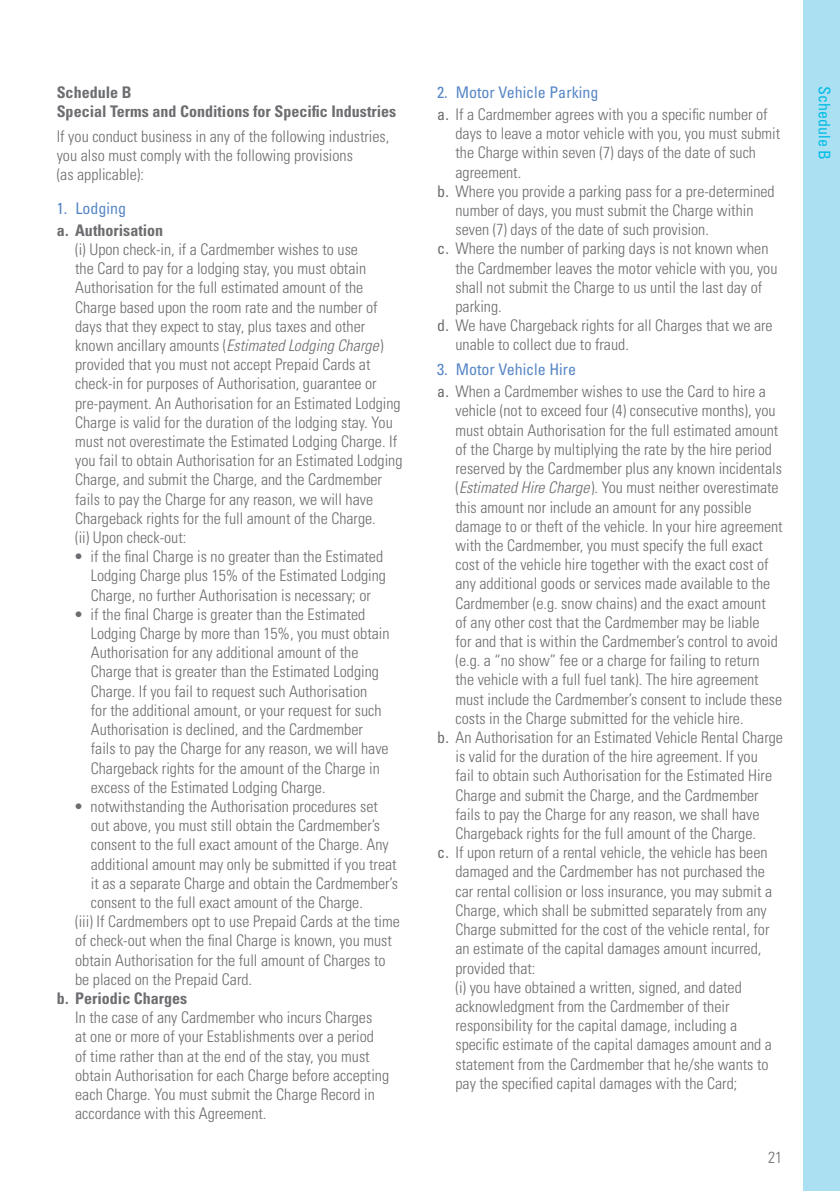
<style>
.page{position:relative;width:840px;height:1191px;background:#fff}
.page>*{position:absolute;margin:0;border:0;box-sizing:border-box;transform-origin:0 0}
.t1{font:300 condensed 16px/19.2px "Univers";color:#6c6d70}
.t2{font:700 condensed 16px/19.2px "Univers";color:#6c6d70}
.t3{font:condensed 16px "Univers";color:#02bce5}
.t4{font:condensed 16px "Univers";color:#5786c5}
.s1{font-style:italic}
.s2{font-weight:400;color:#5786c5}
.s3{font-weight:400}
</style>
<div class="page">
<div style="left:803px;top:0;width:36px;height:1191px;background:#abe0f3"></div>
<p class="t2" style="left:57px;top:82px;width:341px">Schedule B<br>Special Terms and Conditions for Specific Industries</p>
<p class="t1" style="left:57px;top:127px;width:334px">If you conduct business in any of the following industries, you also must comply with the following provisions<br>(as applicable):</p>
<p class="t4" style="left:57px;top:198px;width:71px">1. Lodging</p>
<p class="t2" style="left:57px;top:220px;width:108px">a. Authorisation</p>
<p class="t1" style="left:75px;top:240px;width:328px">(i) Upon check-in, if a Cardmember wishes to use<br>the Card to pay for a lodging stay, you must obtain Authorisation for the full estimated amount of the Charge based upon the room rate and the number of days that they expect to stay, plus taxes and other known ancillary amounts (<span class="s1">Estimated Lodging Charge</span>) provided that you must not accept Prepaid Cards at check-in for purposes of Authorisation, guarantee or pre-payment. An Authorisation for an Estimated Lodging Charge is valid for the duration of the lodging stay. You must not overestimate the Estimated Lodging Charge. If you fail to obtain Authorisation for an Estimated Lodging Charge, and submit the Charge, and the Cardmember fails to pay the Charge for any reason, we will have Chargeback rights for the full amount of the Charge.<br>(ii) Upon check-out:</p>
<p class="t1" style="left:91px;top:547px;width:296px;text-indent:-17px">• if the final Charge is no greater than the Estimated<br>Lodging Charge plus 15% of the Estimated Lodging<br>Charge, no further Authorisation is necessary; or</p>
<p class="t1" style="left:91px;top:604px;width:300px;text-indent:-17px">• if the final Charge is greater than the Estimated Lodging Charge by more than 15%, you must obtain Authorisation for any additional amount of the Charge that is greater than the Estimated Lodging Charge. If you fail to request such Authorisation<br>for the additional amount, or your request for such Authorisation is declined, and the Cardmember fails to pay the Charge for any reason, we will have Chargeback rights for the amount of the Charge in excess of the Estimated Lodging Charge.</p>
<p class="t1" style="left:74px;top:796px;width:305px">• notwithstanding the Authorisation procedures set</p>
<p class="t1" style="left:91px;top:816px;width:291px">out above, you must still obtain the Cardmember’s</p>
<p class="t1" style="left:91px;top:835px;width:299px">consent to the full exact amount of the Charge. Any</p>
<p class="t1" style="left:91px;top:854px;width:307px">additional amount may only be submitted if you treat</p>
<p class="t1" style="left:91px;top:873px;width:308px">it as a separate Charge and obtain the Cardmember’s</p>
<p class="t1" style="left:91px;top:892px;width:273px">consent to the full exact amount of the Charge.</p>
<p class="t1" style="left:75px;top:912px;width:326px">(iii) If Cardmembers opt to use Prepaid Cards at the time</p>
<p class="t1" style="left:75px;top:931px;width:318px">of check-out when the final Charge is known, you must</p>
<p class="t1" style="left:75px;top:950px;width:312px">obtain Authorisation for the full amount of Charges to</p>
<p class="t1" style="left:75px;top:969px;width:178px">be placed on the Prepaid Card.</p>
<p class="t2" style="left:57px;top:988px;width:132px">b. Periodic Charges</p>
<p class="t1" style="left:75px;top:1008px;width:315px">In the case of any Cardmember who incurs Charges<br>at one or more of your Establishments over a period of time rather than at the end of the stay, you must obtain Authorisation for each Charge before accepting each Charge. You must submit the Charge Record in accordance with this Agreement.</p>
<p class="t1" style="left:437px;top:81px;width:332px;line-height:22px"><span class="s2">2. Motor Vehicle Parking<br></span><span class="s3">a.</span> If a Cardmember agrees with you a specific number of</p>
<p class="t1" style="left:455px;top:124px;width:326px">days to leave a motor vehicle with you, you must submit</p>
<p class="t1" style="left:455px;top:143px;width:302px">the Charge within seven (7) days of the date of such</p>
<p class="t1" style="left:455px;top:162px;width:67px">agreement.</p>
<p class="t1" style="left:437px;top:181px;width:339px"><span class="s3">b.</span> Where you provide a parking pass for a pre-determined</p>
<p class="t1" style="left:455px;top:201px;width:299px">number of days, you must submit the Charge within</p>
<p class="t1" style="left:455px;top:220px;width:255px">seven (7) days of the date of such provision.</p>
<p class="t1" style="left:437px;top:239px;width:333px"><span class="s3">c.</span> Where the number of parking days is not known when</p>
<p class="t1" style="left:455px;top:258px;width:323px">the Cardmember leaves the motor vehicle with you, you</p>
<p class="t1" style="left:455px;top:277px;width:308px">shall not submit the Charge to us until the last day of</p>
<p class="t1" style="left:455px;top:297px;width:48px">parking.</p>
<p class="t1" style="left:437px;top:316px;width:337px"><span class="s3">d.</span> We have Chargeback rights for all Charges that we are</p>
<p class="t1" style="left:455px;top:335px;width:175px">unable to collect due to fraud.</p>
<p class="t1" style="left:437px;top:358px;width:330px;line-height:22px"><span class="s2">3. Motor Vehicle Hire<br></span><span class="s3">a.</span> When a Cardmember wishes to use the Card to hire a</p>
<p class="t1" style="left:455px;top:401px;width:321px">vehicle (not to exceed four (4) consecutive months), you</p>
<p class="t1" style="left:455px;top:420px;width:324px">must obtain Authorisation for the full estimated amount</p>
<p class="t1" style="left:455px;top:440px;width:318px">of the Charge by multiplying the rate by the hire period</p>
<p class="t1" style="left:455px;top:459px;width:328px">reserved by the Cardmember plus any known incidentals</p>
<p class="t1" style="left:455px;top:478px;width:324px">(<span class="s1">Estimated Hire Charge</span>). You must neither overestimate</p>
<p class="t1" style="left:455px;top:497px;width:297px">this amount nor include an amount for any possible</p>
<p class="t1" style="left:455px;top:516px;width:328px">damage to or theft of the vehicle. In your hire agreement</p>
<p class="t1" style="left:455px;top:536px;width:309px">with the Cardmember, you must specify the full exact</p>
<p class="t1" style="left:455px;top:555px;width:314px">cost of the vehicle hire together with the exact cost of</p>
<p class="t1" style="left:455px;top:574px;width:316px">any additional goods or services made available to the</p>
<p class="t1" style="left:455px;top:593px;width:312px">Cardmember (e.g. snow chains) and the exact amount</p>
<p class="t1" style="left:455px;top:612px;width:305px">of any other cost that the Cardmember may be liable</p>
<p class="t1" style="left:455px;top:632px;width:323px">for and that is within the Cardmember’s control to avoid</p>
<p class="t1" style="left:455px;top:651px;width:305px">(e.g. a “no show” fee or a charge for failing to return</p>
<p class="t1" style="left:455px;top:670px;width:304px">the vehicle with a full fuel tank). The hire agreement</p>
<p class="t1" style="left:455px;top:689px;width:328px">must include the Cardmember’s consent to include these</p>
<p class="t1" style="left:455px;top:708px;width:289px">costs in the Charge submitted for the vehicle hire.</p>
<p class="t1" style="left:437px;top:728px;width:347px"><span class="s3">b.</span> An Authorisation for an Estimated Vehicle Rental Charge</p>
<p class="t1" style="left:455px;top:747px;width:304px">is valid for the duration of the hire agreement. If you</p>
<p class="t1" style="left:455px;top:766px;width:318px">fail to obtain such Authorisation for the Estimated Hire</p>
<p class="t1" style="left:455px;top:785px;width:304px">Charge and submit the Charge, and the Cardmember</p>
<p class="t1" style="left:455px;top:804px;width:305px">fails to pay the Charge for any reason, we shall have</p>
<p class="t1" style="left:455px;top:824px;width:302px">Chargeback rights for the full amount of the Charge.</p>
<p class="t1" style="left:437px;top:843px;width:332px"><span class="s3">c.</span> If upon return of a rental vehicle, the vehicle has been</p>
<p class="t1" style="left:455px;top:862px;width:311px">damaged and the Cardmember has not purchased the</p>
<p class="t1" style="left:455px;top:881px;width:318px">car rental collision or loss insurance, you may submit a</p>
<p class="t1" style="left:455px;top:900px;width:312px">Charge, which shall be submitted separately from any</p>
<p class="t1" style="left:455px;top:920px;width:315px">Charge submitted for the cost of the vehicle rental, for</p>
<p class="t1" style="left:455px;top:939px;width:307px">an estimate of the capital damages amount incurred,</p>
<p class="t1" style="left:455px;top:958px;width:81px">provided that:</p>
<p class="t1" style="left:455px;top:977px;width:288px">(i) you have obtained a written, signed, and dated</p>
<p class="t1" style="left:455px;top:996px;width:275px">acknowledgment from the Cardmember of their</p>
<p class="t1" style="left:455px;top:1016px;width:283px">responsibility for the capital damage, including a</p>
<p class="t1" style="left:455px;top:1035px;width:318px">specific estimate of the capital damages amount and a</p>
<p class="t1" style="left:455px;top:1054px;width:314px">statement from the Cardmember that he/she wants to</p>
<p class="t1" style="left:455px;top:1073px;width:283px">pay the specified capital damages with the Card;</p>
<p class="t1" style="left:767px;top:1147px;width:16px">21</p>
<p class="t3" style="left:834px;top:86px;width:75px;rotate:90deg">Schedule B</p>
</div>
